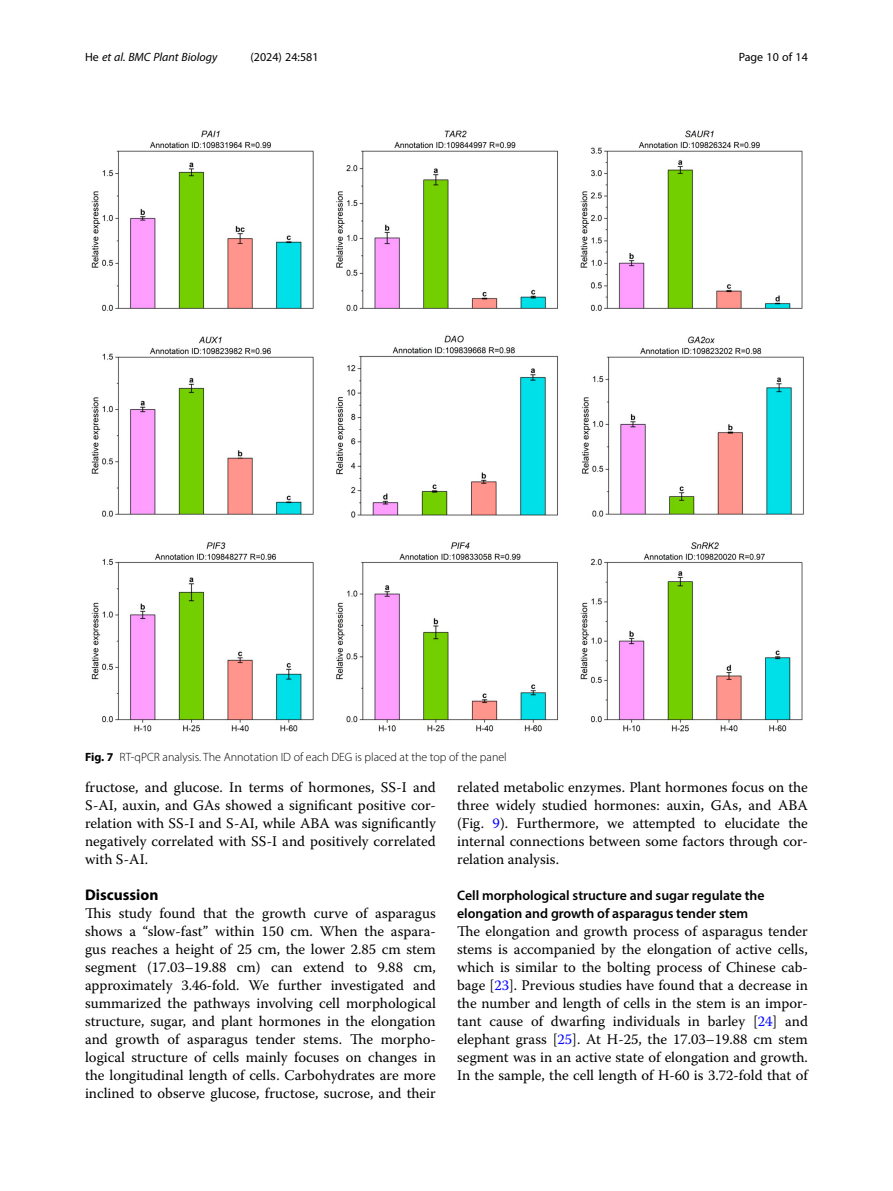
<style>
.page{position:relative;width:893px;height:1191px;background:#fff}
.page>*{position:absolute;margin:0;border:0;box-sizing:border-box;transform-origin:0 0}
.Head_1{font:700 15.45px "Myriad Pro";color:#000}
.Body_Text{font:14.7px/18px "Warnock Pro";color:#000;text-align:justify}
.Head_2{font:600 13.8px/18px "Myriad Pro";color:#000}
.Figure_Caption{font:300 12px "Myriad Pro";color:#000}
.t1{font:italic 12px "Myriad Pro";color:#000}
.t2{font:12px "Myriad Pro";color:#000}
.s1{font-style:normal}
.s2{font-weight:700}
.s3{color:#00f}
</style>
<div class="page">
<img style="left:91px;top:130px;width:713px;height:602px">
<p class="t1" style="left:85px;top:50px;width:134px"><span class="s1">He</span> et al. BMC Plant Biology</p>
<p class="t2" style="left:250px;top:50px;width:70px">(2024) 24:581</p>
<p class="t2" style="left:739px;top:50px;width:71px">Page 10 of 14</p>
<p class="Figure_Caption" style="left:85px;top:749px;width:423px"><span class="s2">Fig. 7</span> RT-qPCR analysis. The Annotation ID of each DEG is placed at the top of the panel</p>
<p class="Body_Text" style="left:85px;top:778px;width:352px">fructose, and glucose. In terms of hormones, SS-I and S-AI, auxin, and GAs showed a significant positive cor&shy;relation with SS-I and S-AI, while ABA was significantly negatively correlated with SS-I and positively correlated with S-AI.</p>
<p class="Head_1" style="left:85px;top:885px;width:75px">Discussion</p>
<p class="Body_Text" style="left:85px;top:904px;width:352px">This study found that the growth curve of asparagus shows a “slow-fast” within 150 cm. When the aspara&shy;gus reaches a height of 25 cm, the lower 2.85 cm stem segment (17.03–19.88 cm) can extend to 9.88 cm, approximately 3.46-fold. We further investigated and summarized the pathways involving cell morphological structure, sugar, and plant hormones in the elongation and growth of asparagus tender stems. The morpho&shy;logical structure of cells mainly focuses on changes in the longitudinal length of cells. Carbohydrates are more inclined to observe glucose, fructose, sucrose, and their</p>
<p class="Body_Text" style="left:457px;top:778px;width:352px">related metabolic enzymes. Plant hormones focus on the three widely studied hormones: auxin, GAs, and ABA (Fig. <span class="s3">9</span>). Furthermore, we attempted to elucidate the internal connections between some factors through cor&shy;relation analysis.</p>
<p class="Head_2" style="left:457px;top:886px;width:309px">Cell morphological structure and sugar regulate the elongation and growth of asparagus tender stem</p>
<p class="Body_Text" style="left:457px;top:922px;width:352px">The elongation and growth process of asparagus tender stems is accompanied by the elongation of active cells, which is similar to the bolting process of Chinese cab&shy;bage [<span class="s3">23</span>]. Previous studies have found that a decrease in the number and length of cells in the stem is an impor&shy;tant cause of dwarfing individuals in barley [<span class="s3">24</span>] and elephant grass [<span class="s3">25</span>]. At H-25, the 17.03–19.88 cm stem segment was in an active state of elongation and growth.<br>In the sample, the cell length of H-60 is 3.72-fold that of</p>
</div>
